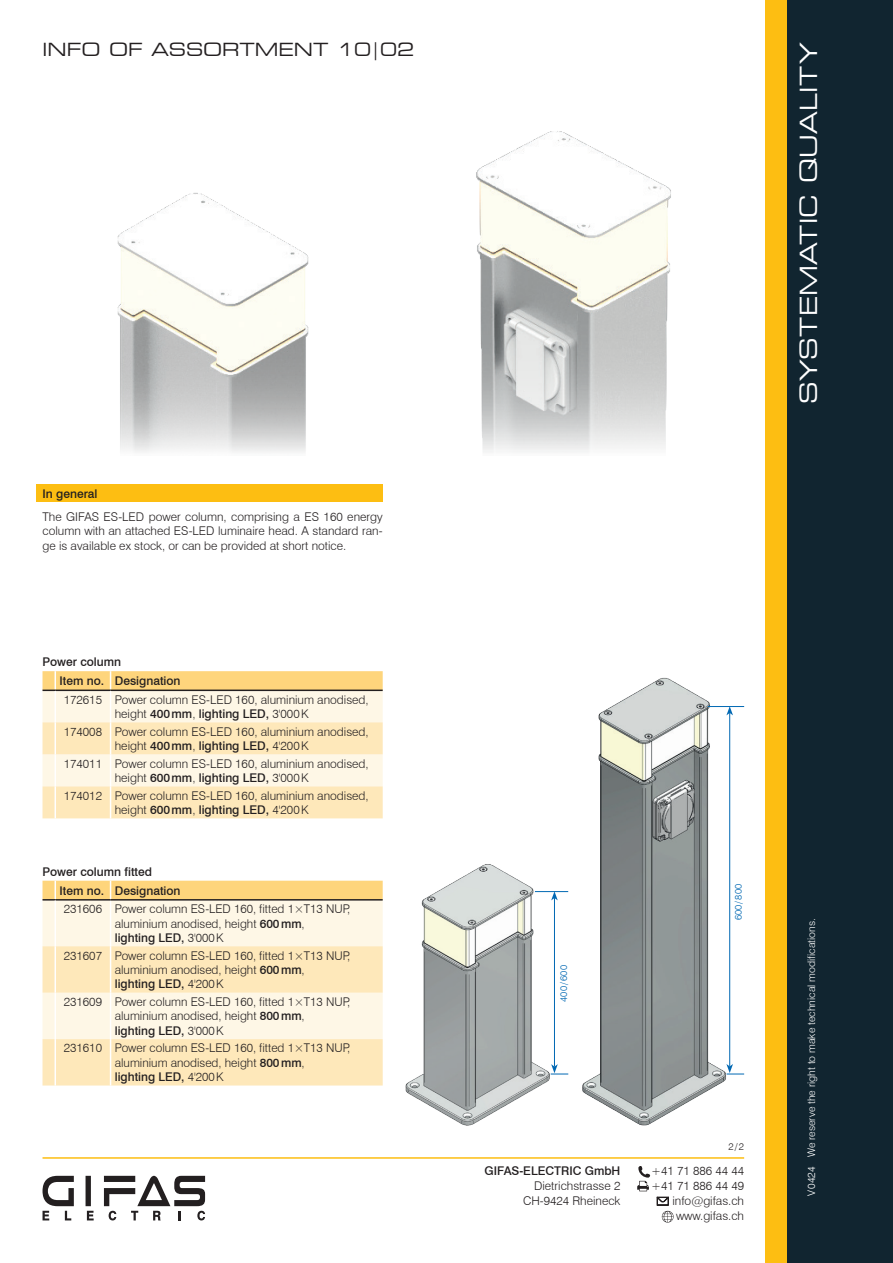
<style>
.page{position:relative;width:893px;height:1263px;background:#fff}
.page>*{position:absolute;margin:0;border:0;box-sizing:border-box;transform-origin:0 0}
.t1{font:expanded 23.55px "Square 721 BT";letter-spacing:.015em;color:#fff}
.t2{font:expanded 18px "Square 721 BT";color:#231f20}
.t3{font:300 12px/14.4px "Swiss 721 BT";color:#231f20}
.t4{font:500 12px/19.2px "Swiss 721 BT";color:#231f20}
.t5{font:300 10.5px "Swiss 721 BT";color:#fff}
.t6{font:300 9.75px "Swiss 721 BT";color:#0168b3}
.t7{font:300 9.75px "Swiss 721 BT";color:#231f20}
.s1{font-weight:500}
.s2{font-style:italic}
</style>
<div class="page">
<div style="left:787px;top:0;width:106px;height:1263px;background:#112530"></div>
<div style="left:765px;top:0;width:22px;height:1263px;background:#fdbe12"></div>
<div style="left:86px;top:1176px;width:5px;height:30px;background:#231f20"></div>
<svg style="left:43px;top:1176px;width:31px;height:44px"></svg>
<svg style="left:87px;top:1211px;width:7px;height:9px"></svg>
<svg style="left:104px;top:1176px;width:101px;height:44px"></svg>
<svg style="left:637px;top:1166px;width:36px;height:56px"></svg>
<hr style="left:43px;top:1157px;width:701px;height:2px;background:#fdbe12">
<img style="left:117px;top:192px;width:192px;height:260px">
<img style="left:582px;top:677px;width:145px;height:449px">
<hr style="left:708px;top:706px;width:36px;height:1px;background:#0168b3">
<hr style="left:729px;top:713px;width:1px;height:353px;background:#0168b3">
<svg style="left:726px;top:707px;width:7px;height:8px"></svg>
<svg style="left:726px;top:1064px;width:18px;height:11px"></svg>
<img style="left:405px;top:864px;width:147px;height:262px">
<hr style="left:535px;top:891px;width:33px;height:1px;background:#0168b3">
<hr style="left:554px;top:898px;width:1px;height:168px;background:#0168b3">
<svg style="left:551px;top:891px;width:7px;height:9px"></svg>
<svg style="left:551px;top:1064px;width:17px;height:11px"></svg>
<img style="left:476px;top:131px;width:195px;height:321px">
<div style="left:36px;top:485px;width:347px;height:17px;background:#fdbe12"></div>
<svg style="left:43px;top:671px;width:340px;height:147px;background:#fdecc5"></svg>
<hr style="left:55px;top:689px;width:56px;height:2px;background:#231f20">
<hr style="left:111px;top:689px;width:272px;height:2px;background:#231f20">
<hr style="left:55px;top:691px;width:1px;height:31px;background:#fff">
<hr style="left:110px;top:691px;width:1px;height:31px;background:#fff">
<hr style="left:55px;top:722px;width:1px;height:32px;background:#fff">
<hr style="left:110px;top:722px;width:1px;height:32px;background:#fff">
<hr style="left:55px;top:754px;width:1px;height:32px;background:#fff">
<hr style="left:110px;top:754px;width:1px;height:32px;background:#fff">
<hr style="left:55px;top:786px;width:1px;height:32px;background:#fff">
<hr style="left:110px;top:786px;width:1px;height:32px;background:#fff">
<div style="left:43px;top:900px;width:340px;height:46px;background:#fef7e6"></div>
<svg style="left:43px;top:946px;width:340px;height:139px;background:#feedc9"></svg>
<hr style="left:110px;top:900px;width:1px;height:46px;background:#fff">
<hr style="left:110px;top:946px;width:1px;height:47px;background:#fff">
<hr style="left:110px;top:993px;width:1px;height:46px;background:#fff">
<hr style="left:110px;top:1039px;width:1px;height:46px;background:#fff">
<div style="left:43px;top:881px;width:340px;height:19px;background:#fed57c"></div>
<hr style="left:55px;top:899px;width:56px;height:1px;background:#231f20">
<hr style="left:111px;top:899px;width:272px;height:1px;background:#231f20">
<hr style="left:55px;top:900px;width:1px;height:46px;background:#fff">
<hr style="left:55px;top:946px;width:1px;height:47px;background:#fff">
<hr style="left:55px;top:993px;width:1px;height:46px;background:#fff">
<hr style="left:55px;top:1039px;width:1px;height:46px;background:#fff">
<h2 class="t2" style="left:43px;top:39px;width:373px">INFO OF ASSORTMENT 10|02</h2>
<h1 class="t1" style="left:795px;top:404px;width:363px;rotate:-90deg">SYSTEMATIC QUALITY</h1>
<p class="t4" style="left:43px;top:484px;width:57px">In general</p>
<p class="t3" style="left:43px;top:509px;width:342px;text-align:justify">The GIFAS ES-LED power column, comprising a ES 160 energy column with an attached ES-LED luminaire head. A standard ran&shy;ge is available ex stock, or can be provided at short notice.</p>
<p class="t4" style="left:60px;top:652px;width:123px;text-indent:-17px">Power column<br>Item no. Designation</p>
<p class="t3" style="left:115px;top:692px;width:255px;text-indent:-51px">172615 Power column ES-LED 160, aluminium anodised, height <span class="s1">400mm</span>, <span class="s1">lighting LED,</span> 3<span class="s2">'</span>000K</p>
<p class="t3" style="left:115px;top:724px;width:255px;text-indent:-51px">174008 Power column ES-LED 160, aluminium anodised, height <span class="s1">400mm</span>, <span class="s1">lighting LED,</span> 4<span class="s2">'</span>200K</p>
<p class="t3" style="left:115px;top:756px;width:255px;text-indent:-51px">174011 Power column ES-LED 160, aluminium anodised, height <span class="s1">600mm</span>, <span class="s1">lighting LED,</span> 3<span class="s2">'</span>000K</p>
<p class="t3" style="left:115px;top:788px;width:255px;text-indent:-51px">174012 Power column ES-LED 160, aluminium anodised, height <span class="s1">600mm</span>, <span class="s1">lighting LED,</span> 4<span class="s2">'</span>200K</p>
<p class="t4" style="left:60px;top:862px;width:123px;text-indent:-17px">Power column fitted<br>Item no. Designation</p>
<p class="t3" style="left:115px;top:902px;width:237px;text-indent:-51px">231606 Power column ES-LED 160, fitted 1×T13 NUP, aluminium anodised, height <span class="s1">600mm</span>,<br><span class="s1">lighting LED,</span> 3<span class="s2">'</span>000K</p>
<p class="t3" style="left:115px;top:948px;width:237px;text-indent:-51px">231607 Power column ES-LED 160, fitted 1×T13 NUP, aluminium anodised, height <span class="s1">600mm</span>,<br><span class="s1">lighting LED,</span> 4<span class="s2">'</span>200K</p>
<p class="t3" style="left:115px;top:994px;width:237px;text-indent:-51px">231609 Power column ES-LED 160, fitted 1×T13 NUP, aluminium anodised, height <span class="s1">800mm</span>,<br><span class="s1">lighting LED,</span> 3<span class="s2">'</span>000K</p>
<p class="t3" style="left:115px;top:1041px;width:237px;text-indent:-51px">231610 Power column ES-LED 160, fitted 1×T13 NUP, aluminium anodised, height <span class="s1">800mm</span>,<br><span class="s1">lighting LED,</span> 4<span class="s2">'</span>200K</p>
<p class="t6" style="left:558px;top:1002px;width:38px;rotate:-90deg">400/600</p>
<p class="t4" style="left:484px;top:1161px;width:137px">GIFAS-ELECTRIC GmbH</p>
<p class="t3" style="left:523px;top:1178px;width:99px;line-height:15px;text-align:right">Dietrichstrasse 2<br>CH-9424 Rheineck</p>
<p class="t6" style="left:732px;top:920px;width:38px;rotate:-90deg">600/800</p>
<p class="t7" style="left:728px;top:1140px;width:17px">2/2</p>
<p class="t5" style="left:805px;top:1157px;width:240px;rotate:-90deg">We reserve the right to make technical modifications.</p>
<p class="t3" style="left:651px;top:1163px;width:95px;line-height:15px;text-align:right">+41 71 886 44 44 +41 71 886 44 49 info@gifas.ch www.gifas.ch</p>
<p class="t5" style="left:805px;top:1196px;width:31px;rotate:-90deg">V0424</p>
</div>
